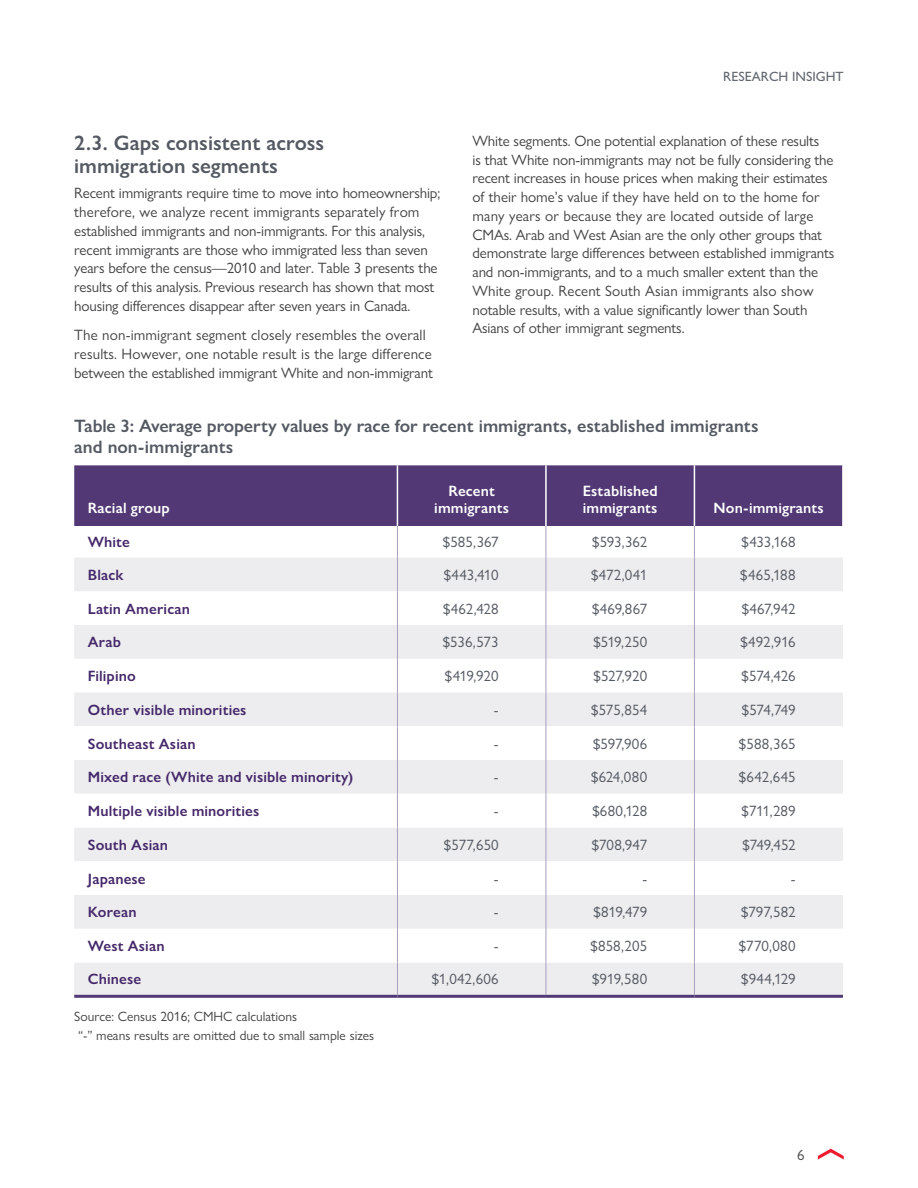
<style>
.page{position:relative;width:918px;height:1188px;background:#fff}
.page>*{position:absolute;margin:0;border:0;box-sizing:border-box;transform-origin:0 0}
.H4_Subhead{font:600 21px/22.5px "Gill Sans Nova";color:#545962}
.t1{font:600 18px/21px "Gill Sans Nova";color:#545962}
.P_Body{font:15px/18.8px "Gill Sans Nova";letter-spacing:-.01em;color:#414042}
.Table_Body_right{font:15px "Gill Sans Nova";color:#545962}
.Table_RowHeader{font:600 15px "Gill Sans Nova";letter-spacing:.01em;color:#45286a}
.P_Body-2{font:15px/18.8px "Gill Sans Nova";letter-spacing:.01em;color:#414042}
.Table_ColumnHeader{font:600 15px/16.5px "Gill Sans Nova";letter-spacing:.01em;color:#fff;text-align:center}
.t2{font:15px "Gill Sans Nova";color:#4d4d4f}
.P_Body-3{font:13.5px/18.8px "Gill Sans Nova";color:#414042}
.t3{font:500 13.5px "Gill Sans Nova";color:#626770}
</style>
<div class="page">
<svg style="left:818px;top:1149px;width:26px;height:11px"></svg>
<div style="left:74px;top:465px;width:768px;height:61px;background:#523975"></div>
<svg style="left:74px;top:558px;width:769px;height:437px;fill:#ededef"></svg>
<svg style="left:74px;top:726px;width:769px;height:237px"></svg>
<hr style="left:397px;top:465px;width:1px;height:61px;background:#fff">
<hr style="left:545px;top:465px;width:2px;height:61px;background:#fff">
<hr style="left:694px;top:465px;width:1px;height:61px;background:#fff">
<hr style="left:74px;top:995px;width:323px;height:3px;background:#523975">
<hr style="left:397px;top:995px;width:149px;height:3px;background:#523975">
<hr style="left:546px;top:995px;width:148px;height:3px;background:#523975">
<hr style="left:694px;top:995px;width:149px;height:3px;background:#523975">
<hr style="left:397px;top:526px;width:1px;height:32px;background:#a99ebd">
<hr style="left:546px;top:526px;width:1px;height:32px;background:#a99ebd">
<hr style="left:694px;top:526px;width:1px;height:32px;background:#a99ebd">
<hr style="left:397px;top:558px;width:1px;height:33px;background:#a99ebd">
<hr style="left:546px;top:558px;width:1px;height:33px;background:#a99ebd">
<hr style="left:694px;top:558px;width:1px;height:33px;background:#a99ebd">
<hr style="left:397px;top:591px;width:1px;height:34px;background:#a99ebd">
<hr style="left:546px;top:591px;width:1px;height:34px;background:#a99ebd">
<hr style="left:694px;top:591px;width:1px;height:34px;background:#a99ebd">
<hr style="left:397px;top:625px;width:1px;height:34px;background:#a99ebd">
<hr style="left:546px;top:625px;width:1px;height:34px;background:#a99ebd">
<hr style="left:694px;top:625px;width:1px;height:34px;background:#a99ebd">
<hr style="left:397px;top:659px;width:1px;height:34px;background:#a99ebd">
<hr style="left:546px;top:659px;width:1px;height:34px;background:#a99ebd">
<hr style="left:694px;top:659px;width:1px;height:34px;background:#a99ebd">
<hr style="left:397px;top:693px;width:1px;height:33px;background:#a99ebd">
<hr style="left:546px;top:693px;width:1px;height:33px;background:#a99ebd">
<hr style="left:694px;top:693px;width:1px;height:33px;background:#a99ebd">
<hr style="left:397px;top:726px;width:1px;height:34px;background:#a99ebd">
<hr style="left:546px;top:726px;width:1px;height:34px;background:#a99ebd">
<hr style="left:694px;top:726px;width:1px;height:34px;background:#a99ebd">
<hr style="left:397px;top:760px;width:1px;height:34px;background:#a99ebd">
<hr style="left:546px;top:760px;width:1px;height:34px;background:#a99ebd">
<hr style="left:694px;top:760px;width:1px;height:34px;background:#a99ebd">
<hr style="left:397px;top:794px;width:1px;height:34px;background:#a99ebd">
<hr style="left:546px;top:794px;width:1px;height:34px;background:#a99ebd">
<hr style="left:694px;top:794px;width:1px;height:34px;background:#a99ebd">
<hr style="left:397px;top:828px;width:1px;height:33px;background:#a99ebd">
<hr style="left:546px;top:828px;width:1px;height:33px;background:#a99ebd">
<hr style="left:694px;top:828px;width:1px;height:33px;background:#a99ebd">
<hr style="left:397px;top:861px;width:1px;height:34px;background:#a99ebd">
<hr style="left:546px;top:861px;width:1px;height:34px;background:#a99ebd">
<hr style="left:694px;top:861px;width:1px;height:34px;background:#a99ebd">
<hr style="left:397px;top:895px;width:1px;height:34px;background:#a99ebd">
<hr style="left:546px;top:895px;width:1px;height:34px;background:#a99ebd">
<hr style="left:694px;top:895px;width:1px;height:34px;background:#a99ebd">
<hr style="left:397px;top:929px;width:1px;height:34px;background:#a99ebd">
<hr style="left:546px;top:929px;width:1px;height:34px;background:#a99ebd">
<hr style="left:694px;top:929px;width:1px;height:34px;background:#a99ebd">
<hr style="left:397px;top:963px;width:1px;height:32px;background:#a99ebd">
<hr style="left:546px;top:963px;width:1px;height:32px;background:#a99ebd">
<hr style="left:694px;top:963px;width:1px;height:32px;background:#a99ebd">
<h4 class="H4_Subhead" style="left:74px;top:132px;width:252px">2.3. Gaps consistent across immigration segments</h4>
<p class="P_Body" style="left:74px;top:184px;width:368px">Recent immigrants require time to move into homeownership; therefore, we analyze recent immigrants separately from established immigrants and non-immigrants. For this analysis, recent immigrants are those who immigrated less than seven years before the census—2010 and later. Table 3 presents the results of this analysis. Previous research has shown that most housing differences disappear after seven years in Canada.</p>
<p class="P_Body-2" style="left:74px;top:326px;width:360px">The non-immigrant segment closely resembles the overall results. However, one notable result is the large difference between the established immigrant White and non-immigrant</p>
<p class="t3" style="left:723px;top:68px;width:122px">RESEARCH INSIGHT</p>
<p class="P_Body" style="left:472px;top:131px;width:363px">White segments. One potential explanation of these results<br>is that White non-immigrants may not be fully considering the recent increases in house prices when making their estimates of their home’s value if they have held on to the home for many years or because they are located outside of large CMAs. Arab and West Asian are the only other groups that demonstrate large differences between established immigrants and non-immigrants, and to a much smaller extent than the White group. Recent South Asian immigrants also show notable results, with a value significantly lower than South Asians of other immigrant segments.</p>
<p class="t1" style="left:74px;top:415px;width:686px">Table 3: Average property values by race for recent immigrants, established immigrants and non-immigrants</p>
<p class="Table_ColumnHeader" style="left:88px;top:499px;width:84px">Racial group</p>
<p class="Table_ColumnHeader" style="left:434px;top:483px;width:76px">Recent immigrants</p>
<p class="Table_ColumnHeader" style="left:583px;top:483px;width:77px;text-align:left">Established immigrants</p>
<p class="Table_ColumnHeader" style="left:714px;top:499px;width:112px">Non-immigrants</p>
<p class="Table_RowHeader" style="left:88px;top:533px;width:44px">White</p>
<p class="Table_Body_right" style="left:443px;top:533px;width:57px">$585,367</p>
<p class="Table_Body_right" style="left:592px;top:533px;width:56px">$593,362</p>
<p class="Table_Body_right" style="left:742px;top:533px;width:56px">$433,168</p>
<p class="Table_RowHeader" style="left:88px;top:566px;width:37px">Black</p>
<p class="Table_Body_right" style="left:444px;top:566px;width:56px">$443,410</p>
<p class="Table_Body_right" style="left:591px;top:566px;width:58px">$472,041</p>
<p class="Table_Body_right" style="left:740px;top:566px;width:57px">$465,188</p>
<p class="Table_RowHeader" style="left:88px;top:599px;width:104px">Latin American</p>
<p class="Table_Body_right" style="left:443px;top:599px;width:57px">$462,428</p>
<p class="Table_Body_right" style="left:592px;top:599px;width:57px">$469,867</p>
<p class="Table_Body_right" style="left:742px;top:599px;width:56px">$467,942</p>
<p class="Table_RowHeader" style="left:88px;top:633px;width:35px">Arab</p>
<p class="Table_Body_right" style="left:443px;top:633px;width:57px">$536,573</p>
<p class="Table_Body_right" style="left:593px;top:633px;width:55px">$519,250</p>
<p class="Table_Body_right" style="left:740px;top:633px;width:57px">$492,916</p>
<p class="Table_RowHeader" style="left:88px;top:667px;width:49px">Filipino</p>
<p class="Table_Body_right" style="left:445px;top:667px;width:55px">$419,920</p>
<p class="Table_Body_right" style="left:594px;top:667px;width:55px">$527,920</p>
<p class="Table_Body_right" style="left:742px;top:667px;width:56px">$574,426</p>
<p class="Table_RowHeader" style="left:88px;top:701px;width:160px">Other visible minorities</p>
<p class="Table_Body_right" style="left:494px;top:701px;width:6px">-</p>
<p class="Table_Body_right" style="left:591px;top:701px;width:58px">$575,854</p>
<p class="Table_Body_right" style="left:742px;top:701px;width:55px">$574,749</p>
<p class="Table_RowHeader" style="left:88px;top:734px;width:109px">Southeast Asian</p>
<p class="Table_Body_right" style="left:494px;top:734px;width:6px">-</p>
<p class="Table_Body_right" style="left:593px;top:734px;width:56px">$597,906</p>
<p class="Table_Body_right" style="left:739px;top:734px;width:58px">$588,365</p>
<p class="Table_RowHeader" style="left:88px;top:768px;width:267px">Mixed race (White and visible minority)</p>
<p class="Table_Body_right" style="left:494px;top:768px;width:6px">-</p>
<p class="Table_Body_right" style="left:591px;top:768px;width:58px">$624,080</p>
<p class="Table_Body_right" style="left:739px;top:768px;width:58px">$642,645</p>
<p class="Table_RowHeader" style="left:88px;top:802px;width:173px">Multiple visible minorities</p>
<p class="Table_Body_right" style="left:494px;top:802px;width:6px">-</p>
<p class="Table_Body_right" style="left:592px;top:802px;width:56px">$680,128</p>
<p class="Table_Body_right" style="left:742px;top:802px;width:56px">$711,289</p>
<p class="Table_RowHeader" style="left:88px;top:836px;width:82px">South Asian</p>
<p class="Table_Body_right" style="left:444px;top:836px;width:56px">$577,650</p>
<p class="Table_Body_right" style="left:592px;top:836px;width:57px">$708,947</p>
<p class="Table_Body_right" style="left:742px;top:836px;width:55px">$749,452</p>
<p class="Table_RowHeader" style="left:88px;top:869px;width:59px">Japanese</p>
<p class="Table_Body_right" style="left:494px;top:869px;width:6px">-</p>
<p class="Table_Body_right" style="left:642px;top:869px;width:6px">-</p>
<p class="Table_Body_right" style="left:791px;top:869px;width:6px">-</p>
<p class="Table_RowHeader" style="left:88px;top:903px;width:50px">Korean</p>
<p class="Table_Body_right" style="left:494px;top:903px;width:6px">-</p>
<p class="Table_Body_right" style="left:593px;top:903px;width:55px">$819,479</p>
<p class="Table_Body_right" style="left:741px;top:903px;width:56px">$797,582</p>
<p class="Table_RowHeader" style="left:88px;top:937px;width:78px">West Asian</p>
<p class="Table_Body_right" style="left:494px;top:937px;width:6px">-</p>
<p class="Table_Body_right" style="left:590px;top:937px;width:58px">$858,205</p>
<p class="Table_Body_right" style="left:739px;top:937px;width:58px">$770,080</p>
<p class="Table_RowHeader" style="left:88px;top:970px;width:55px">Chinese</p>
<p class="Table_Body_right" style="left:432px;top:970px;width:68px">$1,042,606</p>
<p class="Table_Body_right" style="left:592px;top:970px;width:57px">$919,580</p>
<p class="Table_Body_right" style="left:741px;top:970px;width:56px">$944,129</p>
<p class="P_Body-3" style="left:74px;top:1007px;width:301px">Source: Census 2016; CMHC calculations<br>“-” means results are omitted due to small sample sizes</p>
<p class="t2" style="left:797px;top:1145px;width:9px">6</p>
</div>
